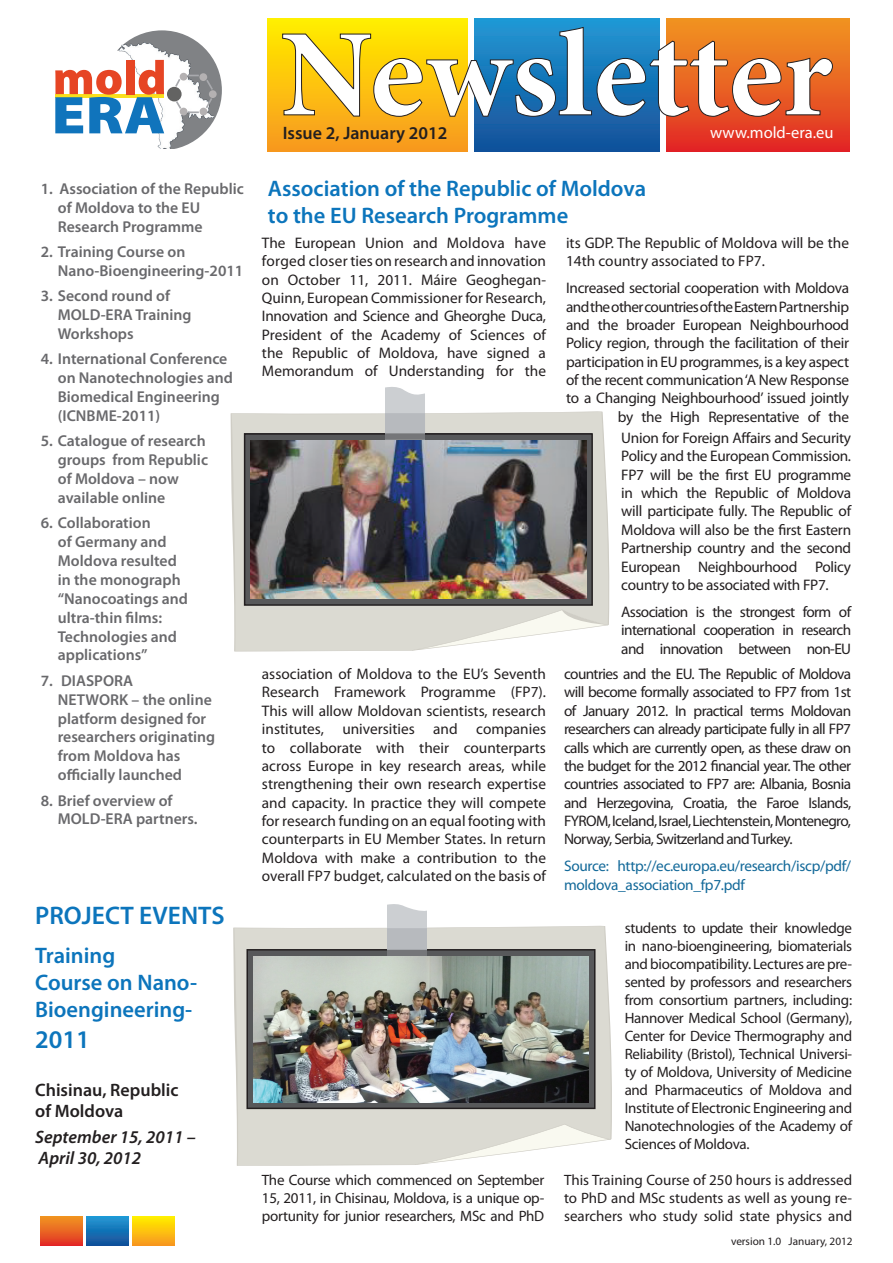
<style>
.page{position:relative;width:893px;height:1263px;background:#fff}
.page>*{position:absolute;margin:0;border:0;box-sizing:border-box;transform-origin:0 0}
.t1{font:600 25.5px "Myriad Pro";color:#0c75bc}
.t2{font:600 22.5px/27px "Myriad Pro";color:#0c75bc}
.t3{font:600 18px/21px "Myriad Pro";color:#231f20}
.t4{font:italic 600 18px/21.6px "Myriad Pro";color:#231f20}
.t5{font:16.5px "Myriad Pro";color:#fff}
.t6{font:600 15.75px/18.9px "Myriad Pro";color:#69696c}
.t7{font:15.3px/18.3px "Myriad Pro";letter-spacing:-.02em;color:#231f20;text-align:justify}
.t8{font:15.3px/18.3px "Myriad Pro";letter-spacing:-.02em;color:#136999}
.t9{font:15.3px/18.3px "Myriad Pro";color:#231f20}
.t10{font:15px/18px "Myriad Pro";letter-spacing:-.02em;color:#231f20;text-align:justify}
.t11{font:11.25px "Myriad Pro";color:#231f20}
</style>
<div class="page">
<div style="left:268px;top:18px;width:199px;height:134px;background:linear-gradient(to bottom,#ffef00,#f89820)"></div>
<svg style="left:475px;top:18px;width:184px;height:134px;background:#1665ab"></svg>
<div style="left:667px;top:18px;width:182px;height:134px;background:linear-gradient(to bottom,#f19921,#e22a25)"></div>
<svg style="left:282px;top:27px;width:551px;height:90px"></svg>
<svg style="left:132px;top:1216px;width:42px;height:29px"></svg>
<svg style="left:86px;top:1216px;width:42px;height:29px"></svg>
<svg style="left:41px;top:1216px;width:41px;height:29px"></svg>
<svg style="left:55px;top:30px;width:167px;height:118px"></svg>
<svg style="left:233px;top:926px;width:379px;height:240px;background:#dcdbd3"></svg>
<svg style="left:415px;top:1124px;width:196px;height:41px"></svg>
<svg style="left:249px;top:952px;width:343px;height:154px;background:#5b5e5f"></svg>
<div style="left:246px;top:949px;width:349px;height:160px;border:2px solid #231f20"></div>
<svg style="left:387px;top:904px;width:40px;height:52px;background:#bcbec1"></svg>
<svg style="left:231px;top:411px;width:379px;height:241px;background:#dcdbd4"></svg>
<svg style="left:412px;top:609px;width:196px;height:42px"></svg>
<div style="left:245px;top:434px;width:347px;height:171px;background:#57585a"></div>
<div style="left:244px;top:433px;width:349px;height:173px;border:2px solid #231f20"></div>
<img style="left:251px;top:440px;width:335px;height:159px">
<svg style="left:385px;top:387px;width:40px;height:53px;background:#bcbfc2"></svg>
<img style="left:254px;top:956px;width:334px;height:146px">
<p class="t6" style="left:58px;top:179px;width:188px;text-indent:-17px">1. Association of the Republic of Moldova to the EU<br>Research Programme</p>
<p class="t6" style="left:58px;top:242px;width:187px;text-indent:-17px">2. Training Course on<br>Nano-Bioengineering-2011</p>
<p class="t6" style="left:58px;top:286px;width:135px;text-indent:-17px">3. Second round of<br>MOLD-ERA Training<br>Workshops</p>
<p class="t6" style="left:58px;top:349px;width:177px;text-indent:-17px">4. International Conference on Nanotechnologies and<br>Biomedical Engineering (ICNBME-2011)</p>
<p class="t6" style="left:58px;top:431px;width:152px;text-indent:-17px">5. Catalogue of research groups from Republic of Moldova – now available online</p>
<p class="t6" style="left:58px;top:513px;width:132px;text-indent:-17px">6. Collaboration<br>of Germany and<br>Moldova resulted in the monograph “Nanocoatings and ultra-thin films:<br>Technologies and applications”</p>
<p class="t6" style="left:58px;top:671px;width:159px;text-indent:-17px">7. DIASPORA<br>NETWORK – the online platform designed for researchers originating from Moldova has officially launched</p>
<p class="t6" style="left:58px;top:790px;width:141px;text-indent:-17px">8. Brief overview of<br>MOLD-ERA partners.</p>
<h1 class="t1" style="left:35px;top:899px;width:191px">PROJECT EVENTS</h1>
<h2 class="t2" style="left:35px;top:941px;width:163px">Training<br>Course on Nano-<br>Bioengineering-</h2>
<h1 class="t1" style="left:35px;top:1023px;width:56px">2011</h1>
<p class="t3" style="left:35px;top:1079px;width:145px">Chisinau, Republic of Moldova</p>
<p class="t4" style="left:35px;top:1125px;width:162px">September 15, 2011 –<br>April 30, 2012</p>
<p class="t3" style="left:283px;top:122px;width:166px">Issue 2, January 2012</p>
<h2 class="t2" style="left:268px;top:174px;width:380px">Association of the Republic of Moldova to the EU Research Programme</h2>
<p class="t5" style="left:710px;top:122px;width:125px">www.mold-era.eu</p>
<p class="t7" style="left:262px;top:233px;width:286px">The European Union and Moldova have forged closer ties on research and innovation on October 11, 2011. Máire Geoghegan-Quinn, European Commissioner for Research, Innovation and Science and Gheorghe Duca, President of the Academy of Sciences of the Republic of Moldova, have signed a Memorandum of Understanding for the</p>
<p class="t7" style="left:262px;top:665px;width:286px">association of Moldova to the EU’s Seventh Research Framework Programme (FP7).<br>This will allow Moldovan scientists, research institutes, universities and companies to collaborate with their counterparts across Europe in key research areas, while strengthening their own research expertise and capacity. In practice they will compete for research funding on an equal footing with counterparts in EU Member States. In return Moldova with make a contribution to the overall FP7 budget, calculated on the basis of</p>
<p class="t10" style="left:262px;top:1171px;width:284px">The Course which commenced on September 15, 2011, in Chisinau, Moldova, is a unique op&shy;portunity for junior researchers, MSc and PhD</p>
<p class="t9" style="left:566px;top:233px;width:285px">its GDP. The Republic of Moldova will be the<br>14th country associated to FP7.</p>
<p class="t7" style="left:566px;top:279px;width:285px;text-align:right">Increased sectorial cooperation with Moldova and the other countries of the Eastern Partnership and the broader European Neighbourhood Policy region, through the facilitation of their participation in EU programmes, is a key aspect of the recent communication ‘A New Response to a Changing Neighbourhood’ issued jointly by the High Representative of the</p>
<p class="t7" style="left:621px;top:428px;width:231px">Union for Foreign Affairs and Security Policy and the European Commission.<br>FP7 will be the first EU programme in which the Republic of Moldova will participate fully. The Republic of Moldova will also be the first Eastern Partnership country and the second European Neighbourhood Policy country to be associated with FP7.</p>
<p class="t7" style="left:621px;top:602px;width:231px">Association is the strongest form of international cooperation in research and innovation between non-EU</p>
<p class="t7" style="left:564px;top:665px;width:289px">countries and the EU. The Republic of Moldova will become formally associated to FP7 from 1st of January 2012. In practical terms Moldovan researchers can already participate fully in all FP7 calls which are currently open, as these draw on the budget for the 2012 financial year. The other countries associated to FP7 are: Albania, Bosnia and Herzegovina, Croatia, the Faroe Islands, FYROM, Iceland, Israel, Liechtenstein, Montenegro, Norway, Serbia, Switzerland and Turkey.</p>
<p class="t8" style="left:564px;top:857px;width:289px">Source: http://ec.europa.eu/research/iscp/pdf/ moldova_association_fp7.pdf</p>
<p class="t10" style="left:625px;top:918px;width:229px">students to update their knowledge in nano-bioengineering, biomaterials and biocompatibility. Lectures are pre&shy;sented by professors and researchers from consortium partners, including:<br>Hannover Medical School (Germany), Center for Device Thermography and Reliability (Bristol), Technical Universi&shy;ty of Moldova, University of Medicine and Pharmaceutics of Moldova and Institute of Electronic Engineering and Nanotechnologies of the Academy of Sciences of Moldova.</p>
<p class="t10" style="left:564px;top:1171px;width:290px">This Training Course of 250 hours is addressed to PhD and MSc students as well as young re&shy;searchers who study solid state physics and</p>
<p class="t11" style="left:731px;top:1235px;width:123px">version 1.0 January, 2012</p>
</div>
